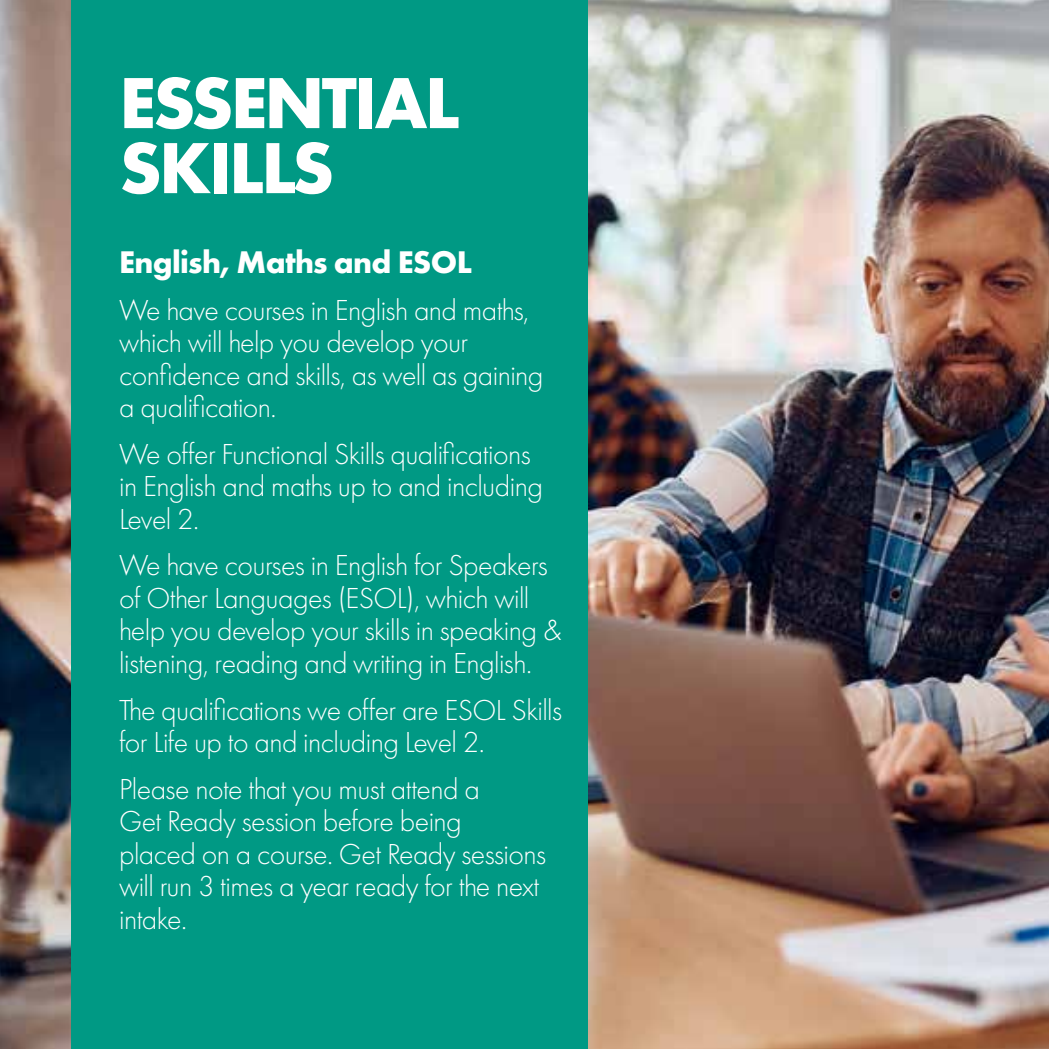
<style>
.page{position:relative;width:1049px;height:1049px;background:#fff}
.page>*{position:absolute;margin:0;border:0;box-sizing:border-box;transform-origin:0 0}
.t1{font:700 75px/65px "Futura PT";letter-spacing:-.04em;color:#fff}
.t2{font:700 32.5px "Futura PT";letter-spacing:-.02em;color:#fff}
.t3{font:300 30px/32.5px "Futura PT";letter-spacing:-.02em;color:#fff}
</style>
<div class="page">
<img style="left:0;top:0;width:1049px;height:1049px">
<div style="left:71px;top:0;width:516px;height:1049px;background:#009984"></div>
<h1 class="t1" style="left:119px;top:69px;width:342px">ESSENTIAL<br>SKILLS</h1>
<p class="t2" style="left:119px;top:241px;width:354px">English, Maths and ESOL</p>
<p class="t3" style="left:119px;top:294px;width:426px">We have courses in English and maths, which will help you develop your confidence and skills, as well as gaining a qualification.</p>
<p class="t3" style="left:119px;top:438px;width:425px">We offer Functional Skills qualifications in English and maths up to and including<br>Level 2.</p>
<p class="t3" style="left:119px;top:549px;width:444px">We have courses in English for Speakers of Other Languages (ESOL), which will help you develop your skills in speaking &amp; listening, reading and writing in English.</p>
<p class="t3" style="left:119px;top:693px;width:444px">The qualifications we offer are ESOL Skills for Life up to and including Level 2.</p>
<p class="t3" style="left:119px;top:773px;width:429px">Please note that you must attend a<br>Get Ready session before being<br>placed on a course. Get Ready sessions will run 3 times a year ready for the next intake.</p>
</div>
